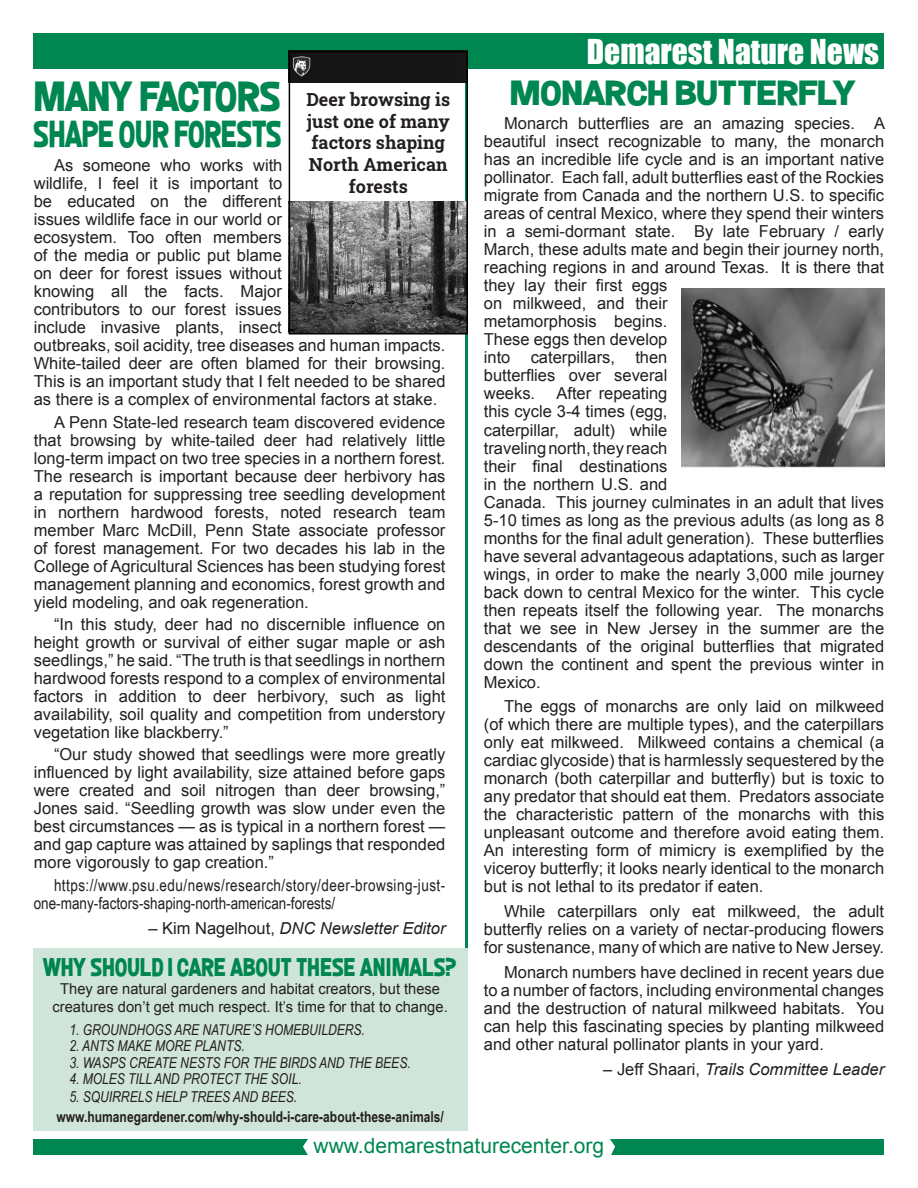
<style>
.page{position:relative;width:918px;height:1188px;background:#fff}
.page>*{position:absolute;margin:0;border:0;box-sizing:border-box;transform-origin:0 0}
.t1{font:42px "Ballsof Bastille";letter-spacing:-.035em;color:#008751}
.t2{font:37.5px "Ballsof Bastille";letter-spacing:-.005em;color:#008751;scale:.83 1}
.t3{font:34.8px "Ballsof Bastille";letter-spacing:-.01em;color:#008751;scale:1.16 1}
.t4{font:31.5px "Impact";color:#fff}
.t5{font:25.5px "Ballsof Bastille";letter-spacing:.005em;color:#008751;scale:.91 1}
.t6{font:21px "Arial";color:#008751}
.t7{font:700 18px/21.6px "Roboto Slab";color:#231f20;text-align:center}
.t8{font:16.5px/18px "Arial";color:#231f20;text-align:justify}
.t9{font:16.5px/18px "Arial Narrow";letter-spacing:.025em;color:#231f20}
.t10{font:italic 16.5px "Arial";color:#231f20}
.t11{font:italic 15px "Arial Narrow";color:#231f20}
.t12{font:15px/18px "Arial";color:#231f20;text-align:center}
.t13{font:700 15px "Arial Narrow";color:#231f20}
.s1{font-style:normal}
</style>
<div class="page">
<div style="left:34px;top:34px;width:850px;height:35px;background:#008751"></div>
<div style="left:34px;top:1139px;width:850px;height:15px;background:#008751"></div>
<div style="left:303px;top:1139px;width:312px;height:16px;background:#fff"></div>
<hr style="left:465px;top:44px;width:3px;height:1076px;background:#008751">
<img style="left:681px;top:288px;width:203px;height:180px">
<img style="left:292px;top:202px;width:173px;height:130px">
<div style="left:292px;top:54px;width:173px;height:28px;background:#151515"></div>
<div style="left:289px;top:51px;width:179px;height:284px;border:2px solid #000"></div>
<div style="left:34px;top:948px;width:434px;height:183px;background:#d0e5da"></div>
<h1 class="t1" style="left:35px;top:77px;width:248px">MANY FACTORS</h1>
<h2 class="t2" style="left:34px;top:116px;width:300px">SHAPE OUR FORESTS</h2>
<p class="t8" style="left:34px;top:157px;width:413px;text-align:left;text-indent:20px">As someone who works with<br>wildlife, I feel it is important to<br>be educated on the different<br>issues wildlife face in our world or<br>ecosystem. Too often members<br>of the media or public put blame<br>on deer for forest issues without<br>knowing all the facts. Major<br>contributors to our forest issues<br>include invasive plants, insect<br>outbreaks, soil acidity, tree diseases and human impacts.<br>White-tailed deer are often blamed for their browsing.<br>This is an important study that I felt needed to be shared as there is a complex of environmental factors at stake.</p>
<p class="t8" style="left:34px;top:413px;width:413px;text-indent:20px">A Penn State-led research team discovered evidence that browsing by white-tailed deer had relatively little long-term impact on two tree species in a northern forest.<br>The research is important because deer herbivory has a reputation for suppressing tree seedling development in northern hardwood forests, noted research team member Marc McDill, Penn State associate professor of forest management. For two decades his lab in the College of Agricultural Sciences has been studying forest management planning and economics, forest growth and yield modeling, and oak regeneration.</p>
<p class="t8" style="left:34px;top:615px;width:413px;text-indent:20px">“In this study, deer had no discernible influence on height growth or survival of either sugar maple or ash seedlings,” he said. “The truth is that seedlings in northern hardwood forests respond to a complex of environmental factors in addition to deer herbivory, such as light availability, soil quality and competition from understory vegetation like blackberry.”</p>
<p class="t8" style="left:34px;top:746px;width:413px;text-indent:20px">“Our study showed that seedlings were more greatly influenced by light availability, size attained before gaps were created and soil nitrogen than deer browsing,” Jones said. “Seedling growth was slow under even the best circumstances — as is typical in a northern forest — and gap capture was attained by saplings that responded more vigorously to gap creation.”</p>
<p class="t9" style="left:34px;top:875px;width:413px;text-indent:20px">https://www.psu.edu/news/research/story/deer-browsing-just&shy;one-many-factors-shaping-north-american-forests/</p>
<p class="t10" style="left:148px;top:917px;width:299px"><span class="s1">– Kim Nagelhout,</span> DNC Newsletter Editor</p>
<p class="t7" style="left:306px;top:88px;width:145px">Deer browsing is just one of many factors shaping<br>North American forests</p>
<h3 class="t5" style="left:43px;top:955px;width:456px">WHY SHOULD I CARE ABOUT THESE ANIMALS?</h3>
<p class="t12" style="left:53px;top:980px;width:397px">They are natural gardeners and habitat creators, but these creatures don’t get much respect. It’s time for that to change.</p>
<p class="t11" style="left:69px;top:1019px;width:297px">1. GROUNDHOGS ARE NATURE’S HOMEBUILDERS.</p>
<p class="t11" style="left:69px;top:1036px;width:177px">2. ANTS MAKE MORE PLANTS.</p>
<p class="t11" style="left:69px;top:1052px;width:343px">3. WASPS CREATE NESTS FOR THE BIRDS AND THE BEES.</p>
<p class="t11" style="left:69px;top:1069px;width:234px">4. MOLES TILL AND PROTECT THE SOIL.</p>
<p class="t11" style="left:69px;top:1087px;width:229px">5. SQUIRRELS HELP TREES AND BEES.</p>
<p class="t13" style="left:56px;top:1105px;width:389px">www.humanegardener.com/why-should-i-care-about-these-animals/</p>
<h3 class="t4" style="left:587px;top:27px;width:294px">Demarest Nature News</h3>
<h3 class="t3" style="left:511px;top:77px;width:300px">MONARCH BUTTERFLY</h3>
<p class="t8" style="left:484px;top:115px;width:403px;text-align:left;text-indent:20px">Monarch butterflies are an amazing species. A beautiful insect recognizable to many, the monarch has an incredible life cycle and is an important native pollinator. Each fall, adult butterflies east of the Rockies migrate from Canada and the northern U.S. to specific areas of central Mexico, where they spend their winters in a semi-dormant state. By late February / early March, these adults mate and begin their journey north, reaching regions in and around Texas. It is there that they lay their first eggs<br>on milkweed, and their<br>metamorphosis begins.<br>These eggs then develop<br>into caterpillars, then<br>butterflies over several<br>weeks.</p>
<p class="t8" style="left:484px;top:385px;width:402px;text-align:left;text-indent:73px">After repeating<br>this cycle 3-4 times (egg,<br>caterpillar, adult) while<br>traveling north, they reach<br>their final destinations<br>in the northern U.S. and<br>Canada. This journey culminates in an adult that lives 5-10 times as long as the previous adults (as long as 8 months for the final adult generation). These butterflies have several advantageous adaptations, such as larger wings, in order to make the nearly 3,000 mile journey back down to central Mexico for the winter. This cycle then repeats itself the following year. The monarchs that we see in New Jersey in the summer are the descendants of the original butterflies that migrated down the continent and spent the previous winter in Mexico.</p>
<p class="t8" style="left:484px;top:698px;width:402px;text-indent:20px">The eggs of monarchs are only laid on milkweed (of which there are multiple types), and the caterpillars only eat milkweed. Milkweed contains a chemical (a cardiac glycoside) that is harmlessly sequestered by the monarch (both caterpillar and butterfly) but is toxic to any predator that should eat them. Predators associate the characteristic pattern of the monarchs with this unpleasant outcome and therefore avoid eating them.<br>An interesting form of mimicry is exemplified by the viceroy butterfly; it looks nearly identical to the monarch but is not lethal to its predator if eaten.</p>
<p class="t8" style="left:484px;top:902px;width:402px;text-indent:20px">While caterpillars only eat milkweed, the adult butterfly relies on a variety of nectar-producing flowers for sustenance, many of which are native to New Jersey.</p>
<p class="t8" style="left:484px;top:963px;width:402px;text-indent:20px">Monarch numbers have declined in recent years due to a number of factors, including environmental changes and the destruction of natural milkweed habitats. You can help this fascinating species by planting milkweed and other natural pollinator plants in your yard.</p>
<p class="t10" style="left:603px;top:1058px;width:282px"><span class="s1">– Jeff Shaari,</span> Trails Committee Leader</p>
<p class="t6" style="left:314px;top:1132px;width:292px">www.demarestnaturecenter.org</p>
</div>
